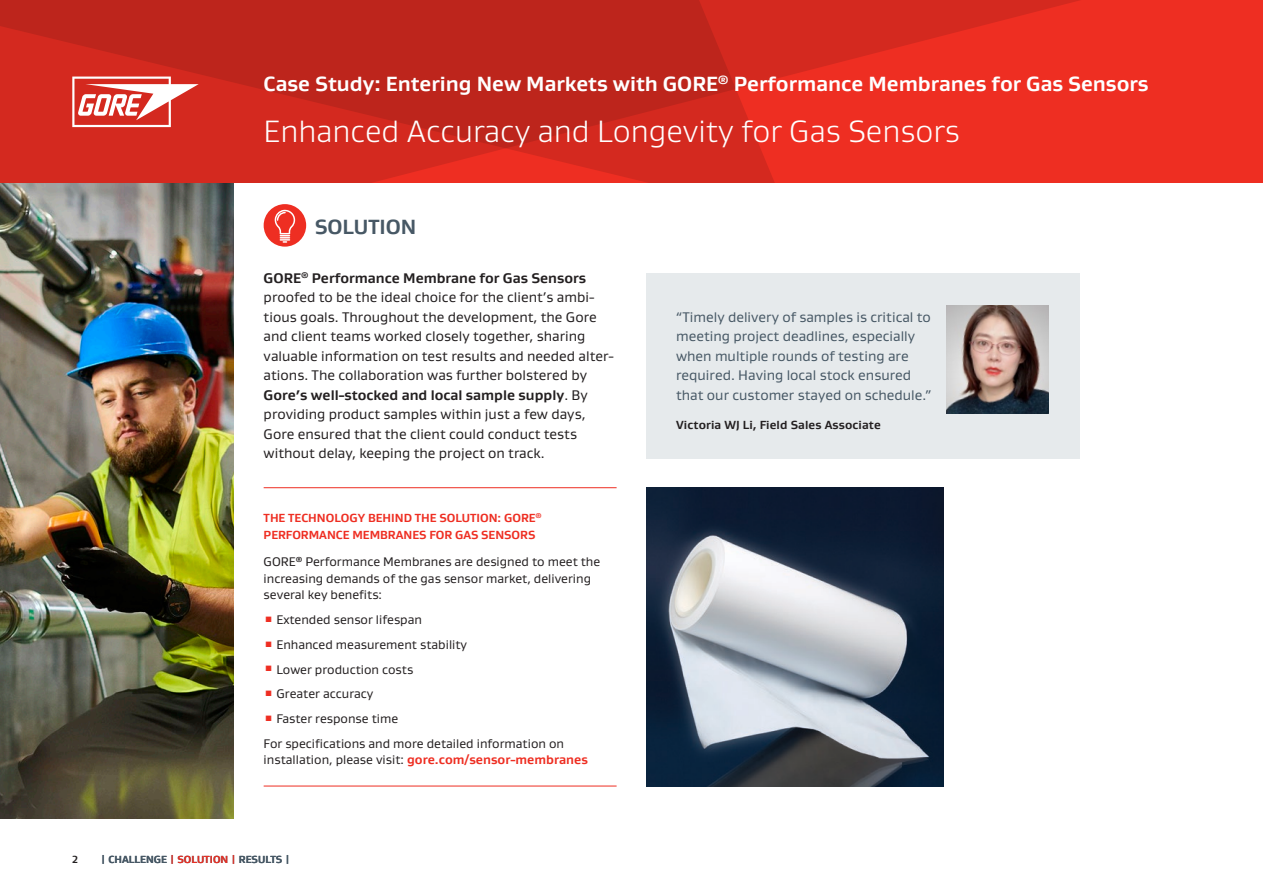
<style>
.page{position:relative;width:1263px;height:893px;background:#fff}
.page>*{position:absolute;margin:0;border:0;box-sizing:border-box;transform-origin:0 0}
.t1{font:300 31.5px "Gore Gustan";color:#fff}
.t2{font:700 21px "Gore Gustan";color:#fff}
.t3{font:700 21px "Gore Gustan";color:#475865}
.t4{font:14.25px/19.5px "Gore Gustan";color:#231f20}
.t5{font:14.25px/19.5px "Gore Gustan";color:#475865}
.t6{font:12.75px/16.5px "Gore Gustan";color:#231f20}
.t7{font:700 12px/16.5px "Gore Gustan";color:#ee2e22}
.t8{font:700 12px "Gore Gustan";letter-spacing:.01em;color:#231f20}
.t9{font:700 10.5px "Gore Gustan";color:#475865}
.t10{font:700 10.5px "Gore Gustan";color:#231f20}
.s1{font-weight:700}
.s2{font-weight:700;color:#ee2e22}
.s3{color:#ee2e22}
</style>
<div class="page">
<img style="left:646px;top:487px;width:298px;height:299px">
<div style="left:264px;top:204px;width:42px;height:43px;background:#ee2e22;border-radius:50%"></div>
<svg style="left:274px;top:210px;width:22px;height:33px"></svg>
<div style="left:646px;top:273px;width:434px;height:185px;background:#e6eaec"></div>
<img style="left:947px;top:306px;width:102px;height:107px">
<img style="left:0;top:183px;width:234px;height:636px">
<hr style="left:264px;top:487px;width:353px;height:1px;background:#ee2e22">
<hr style="left:264px;top:786px;width:353px;height:1px;background:#ee2e22">
<div style="left:0;top:0;width:1263px;height:183px;background:#ee2e22"></div>
<svg style="left:789px;top:0;width:291px;height:75px;fill:#d7291f"></svg>
<svg style="left:0;top:0;width:789px;height:183px;background:#c9271d"></svg>
<svg style="left:72px;top:77px;width:127px;height:50px;background:#e47973"></svg>
<h2 class="t2" style="left:264px;top:70px;width:886px">Case Study: Entering New Markets with GORE<sup>®</sup> Performance Membranes for Gas Sensors</h2>
<h1 class="t1" style="left:264px;top:112px;width:698px">Enhanced Accuracy and Longevity for Gas Sensors</h1>
<h2 class="t3" style="left:315px;top:213px;width:103px">SOLUTION</h2>
<p class="t4" style="left:264px;top:268px;width:352px"><span class="s1">GORE</span><sup>®</sup> <span class="s1">Performance Membrane for Gas Sensors </span>proofed to be the ideal choice for the client’s ambi&shy;tious goals. Throughout the development, the Gore and client teams worked closely together, sharing valuable information on test results and needed alter&shy;ations. The collaboration was further bolstered by <span class="s1">Gore’s well-stocked and local sample supply</span>. By providing product samples within just a few days, Gore ensured that the client could conduct tests without delay, keeping the project on track.</p>
<p class="t7" style="left:264px;top:509px;width:280px">THE TECHNOLOGY BEHIND THE SOLUTION: GORE<sup>®<br></sup>PERFORMANCE MEMBRANES FOR GAS SENSORS</p>
<p class="t6" style="left:264px;top:553px;width:338px">GORE<sup>®</sup> Performance Membranes are designed to meet the increasing demands of the gas sensor market, delivering several key benefits:</p>
<p class="t6" style="left:264px;top:611px;width:160px"><sup>▪</sup> Extended sensor lifespan</p>
<p class="t6" style="left:264px;top:636px;width:205px"><sup>▪</sup> Enhanced measurement stability</p>
<p class="t6" style="left:264px;top:661px;width:151px"><sup>▪</sup> Lower production costs</p>
<p class="t6" style="left:264px;top:685px;width:111px"><sup>▪</sup> Greater accuracy</p>
<p class="t6" style="left:264px;top:706px;width:302px;line-height:24.8px"><sup>▪</sup> Faster response time<br>For specifications and more detailed information on</p>
<p class="t6" style="left:264px;top:751px;width:326px">installation, please visit: <span class="s2">gore.com/sensor-membranes</span></p>
<p class="t10" style="left:72px;top:852px;width:7px">2</p>
<p class="t9" style="left:100px;top:852px;width:191px">| CHALLENGE <span class="s3">| SOLUTION |</span> RESULTS |</p>
<p class="t5" style="left:676px;top:307px;width:257px">“Timely delivery of samples is critical to meeting project deadlines, especially when multiple rounds of testing are required. Having local stock ensured that our customer stayed on schedule.”</p>
<p class="t8" style="left:676px;top:417px;width:206px">Victoria WJ Li, Field Sales Associate</p>
</div>
